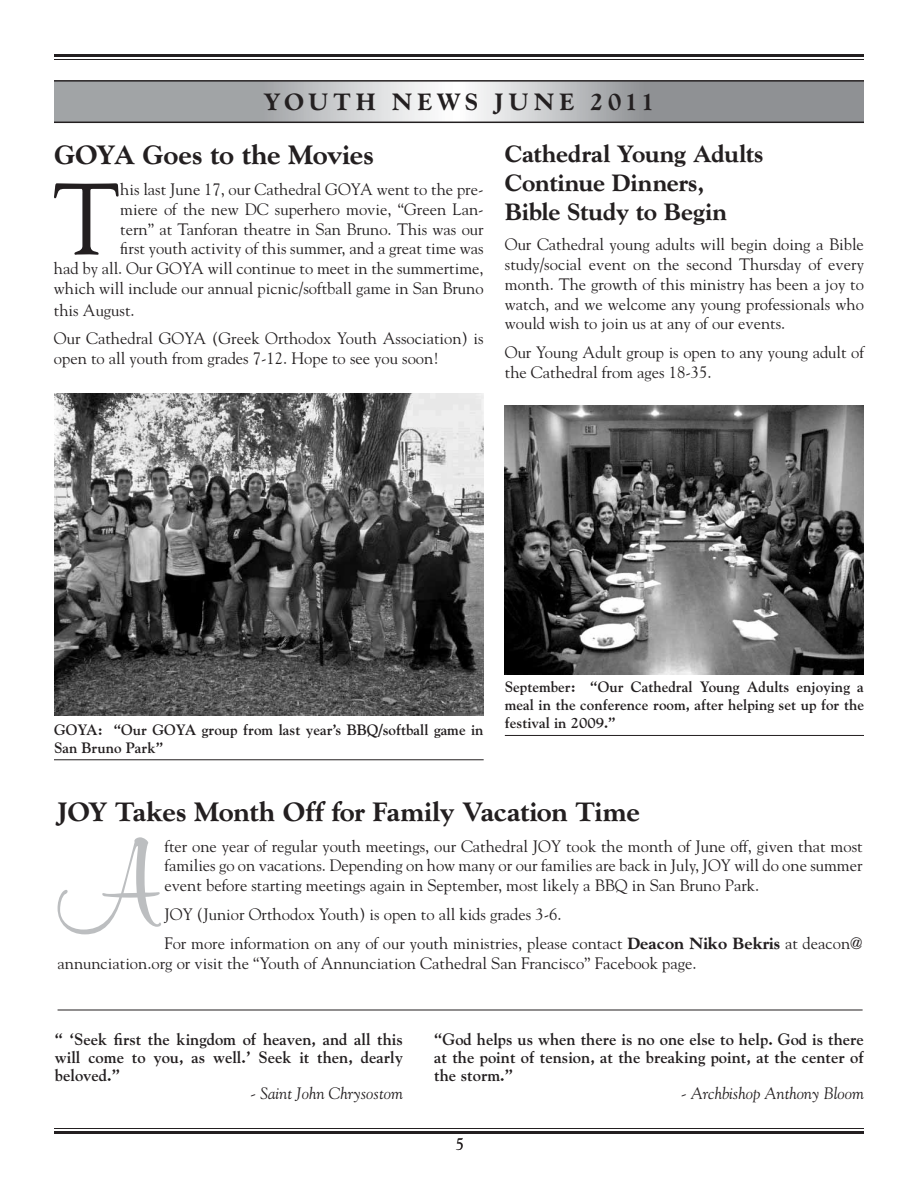
<style>
.page{position:relative;width:918px;height:1188px;background:#fff}
.page>*{position:absolute;margin:0;border:0;box-sizing:border-box;transform-origin:0 0}
.t1{font:700 127.2px "Murray Hill BT";color:#bcbec0}
.t2{font:100.8px "Goudy";color:#231f20}
.t3{font:800 27px "Goudy";letter-spacing:-.01em;color:#231f20}
.t4{font:800 24px/28.8px "Goudy";letter-spacing:.005em;color:#231f20}
.t5{font:800 24px "Goudy";letter-spacing:.19em;color:#231f20}
.t6{font:16.5px/19.8px "Goudy";color:#231f20}
.t7{font:700 16.5px/18.1px "Goudy";color:#231f20;text-align:justify}
.t8{font:italic 16.5px "Goudy";color:#231f20}
.t9{font:700 15px/18px "Goudy";color:#231f20;text-align:justify}
.s1{font-weight:800}
</style>
<div class="page">
<hr style="left:54px;top:1128px;width:810px;height:1px;background:#231f20">
<hr style="left:54px;top:1131px;width:810px;height:3px;background:#231f20">
<hr style="left:54px;top:54px;width:810px;height:3px;background:#231f20">
<hr style="left:54px;top:59px;width:810px;height:1px;background:#231f20">
<svg style="left:54px;top:82px;width:810px;height:40px;background:#afb1b3"></svg>
<hr style="left:54px;top:80px;width:810px;height:2px;background:#231f20">
<hr style="left:54px;top:122px;width:810px;height:1px;background:#231f20">
<img style="left:505px;top:405px;width:359px;height:269px">
<img style="left:54px;top:393px;width:430px;height:323px">
<hr style="left:505px;top:735px;width:359px;height:1px;background:#231f20">
<hr style="left:54px;top:759px;width:430px;height:1px;background:#231f20">
<hr style="left:58px;top:1010px;width:805px;height:1px;background:#231f20">
<h3 class="t5" style="left:264px;top:88px;width:392px">YOUTH NEWS JUNE 2011</h3>
<h3 class="t3" style="left:54px;top:139px;width:321px">GOYA Goes to the Movies</h3>
<h2 class="t2" style="left:53px;top:157px;width:69px">T</h2>
<h3 class="t4" style="left:505px;top:139px;width:260px">Cathedral Young Adults<br>Continue Dinners,<br>Bible Study to Begin</h3>
<p class="t6" style="left:505px;top:234px;width:361px;text-align:justify">Our Cathedral young adults will begin doing a Bible study/social event on the second Thursday of every month. The growth of this ministry has been a joy to watch, and we welcome any young professionals who would wish to join us at any of our events.</p>
<p class="t6" style="left:505px;top:342px;width:361px">Our Young Adult group is open to any young adult of the Cathedral from ages 18-35.</p>
<p class="t6" style="left:54px;top:179px;width:431px;text-align:right">his last June 17, our Cathedral GOYA went to the pre-<br>miere of the new DC superhero movie, “Green Lan-<br>tern” at Tanforan theatre in San Bruno. This was our<br>first youth activity of this summer, and a great time was<br>had by all. Our GOYA will continue to meet in the summertime, which will include our annual picnic/softball game in San Bruno</p>
<p class="t6" style="left:54px;top:295px;width:431px;line-height:28.8px">this August.<br>Our Cathedral GOYA (Greek Orthodox Youth Association) is</p>
<p class="t6" style="left:54px;top:348px;width:386px">open to all youth from grades 7-12. Hope to see you soon!</p>
<p class="t9" style="left:54px;top:720px;width:431px">GOYA: “Our GOYA group from last year’s BBQ/softball game in<br>San Bruno Park”</p>
<p class="t9" style="left:505px;top:678px;width:361px">September: “Our Cathedral Young Adults enjoying a meal in the conference room, after helping set up for the festival in 2009.”</p>
<h3 class="t3" style="left:58px;top:796px;width:584px">JOY Takes Month Off for Family Vacation Time</h3>
<h1 class="t1" style="left:54px;top:807px;width:112px">A</h1>
<p class="t6" style="left:164px;top:836px;width:700px;text-align:justify">fter one year of regular youth meetings, our Cathedral JOY took the month of June off, given that most families go on vacations. Depending on how many or our families are back in July, JOY will do one summer event before starting meetings again in September, most likely a BBQ in San Bruno Park.</p>
<p class="t6" style="left:164px;top:899px;width:700px;line-height:28.8px">JOY (Junior Orthodox Youth) is open to all kids grades 3-6.<br>For more information on any of our youth ministries, please contact <span class="s1">Deacon Niko Bekris</span> at deacon@</p>
<p class="t6" style="left:58px;top:953px;width:640px">annunciation.org or visit the “Youth of Annunciation Cathedral San Francisco” Facebook page.</p>
<p class="t7" style="left:55px;top:1030px;width:350px">“ ‘Seek first the kingdom of heaven, and all this will come to you, as well.’ Seek it then, dearly beloved.”</p>
<p class="t8" style="left:250px;top:1084px;width:154px">- Saint John Chrysostom</p>
<p class="t7" style="left:434px;top:1030px;width:431px">“God helps us when there is no one else to help. God is there at the point of tension, at the breaking point, at the center of the storm.”</p>
<p class="t8" style="left:681px;top:1084px;width:184px">- Archbishop Anthony Bloom</p>
<p class="t6" style="left:456px;top:1134px;width:10px">5</p>
</div>
